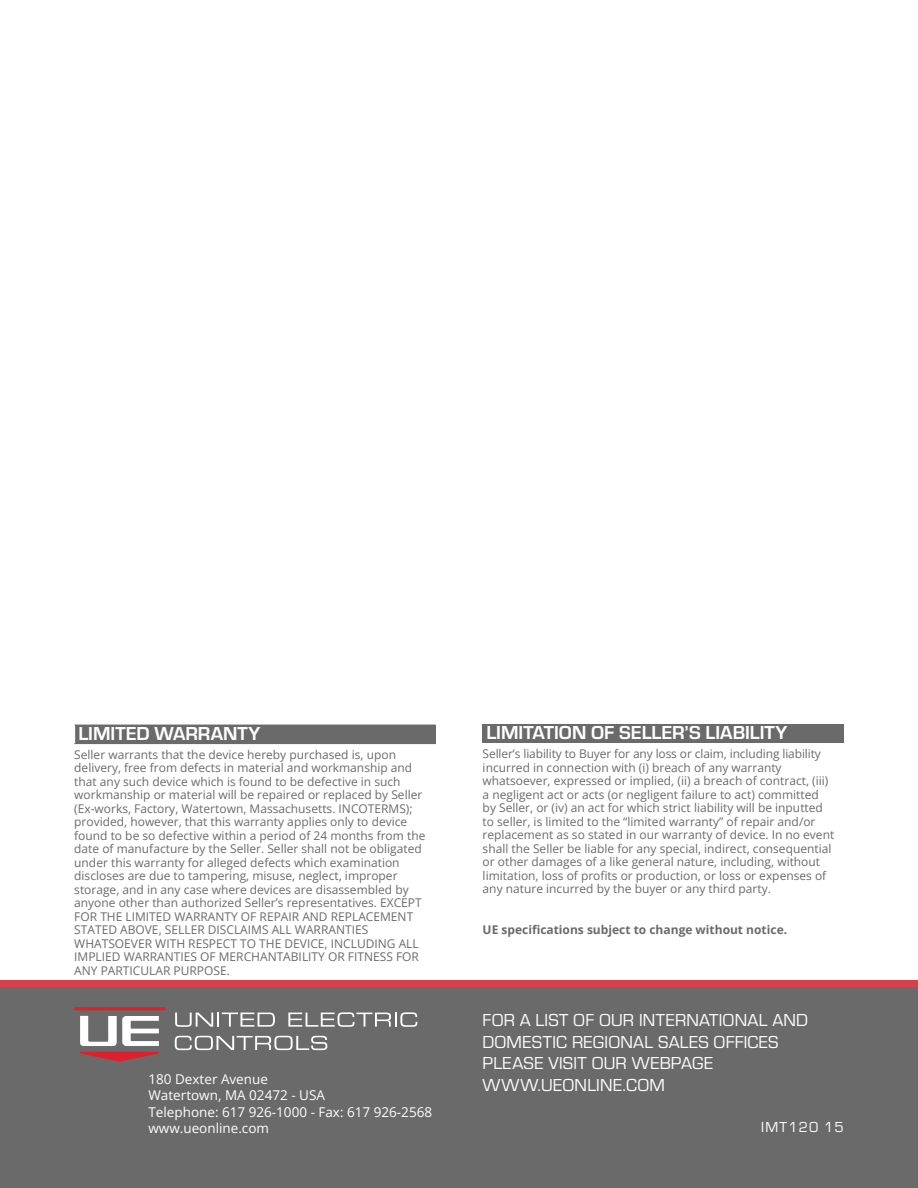
<style>
.page{position:relative;width:918px;height:1188px;background:#fff}
.page>*{position:absolute;margin:0;border:0;box-sizing:border-box;transform-origin:0 0}
.t1{font:700 19.5px "Eurostile";color:#fff}
.t2{font:18px/21.6px "Eurostile";letter-spacing:.01em;color:#fff}
.t3{font:15px "Eurostile";letter-spacing:.075em;color:#fff}
.t4{font:13.5px/16.2px "Open Sans";color:#fff}
.t5{font:12px/13.5px "Open Sans";color:#696a69}
</style>
<div class="page">
<div style="left:0;top:987px;width:918px;height:201px;background:#696a69"></div>
<div style="left:0;top:981px;width:918px;height:6px;background:#d83e4c"></div>
<hr style="left:74px;top:1007px;width:91px;height:3px;background:#e11e2c">
<svg style="left:80px;top:1052px;width:79px;height:10px"></svg>
<svg style="left:80px;top:1016px;width:79px;height:30px"></svg>
<svg style="left:175px;top:1013px;width:100px;height:14px"></svg>
<svg style="left:288px;top:1012px;width:129px;height:15px"></svg>
<svg style="left:175px;top:1036px;width:152px;height:14px"></svg>
<div style="left:75px;top:725px;width:360px;height:19px;background:#696a69"></div>
<hr style="left:74px;top:743px;width:361px;height:1px;background:#696a69">
<div style="left:483px;top:725px;width:361px;height:18px;background:#696a69"></div>
<h1 class="t1" style="left:79px;top:723px;width:183px">LIMITED WARRANTY</h1>
<p class="t5" style="left:74px;top:748px;width:353px">Seller warrants that the device hereby purchased is, upon delivery, free from defects in material and workmanship and that any such device which is found to be defective in such workmanship or material will be repaired or replaced by Seller (Ex-works, Factory, Watertown, Massachusetts. INCOTERMS); provided, however, that this warranty applies only to device found to be so defective within a period of 24 months from the date of manufacture by the Seller. Seller shall not be obligated under this warranty for alleged defects which examination discloses are due to tampering, misuse, neglect, improper storage, and in any case where devices are disassembled by anyone other than authorized Seller’s representatives. EXCEPT FOR THE LIMITED WARRANTY OF REPAIR AND REPLACEMENT STATED ABOVE, SELLER DISCLAIMS ALL WARRANTIES WHATSOEVER WITH RESPECT TO THE DEVICE, INCLUDING ALL IMPLIED WARRANTIES OF MERCHANTABILITY OR FITNESS FOR ANY PARTICULAR PURPOSE.</p>
<p class="t4" style="left:148px;top:1071px;width:285px">180 Dexter Avenue<br>Watertown, MA 02472 - USA<br>Telephone: 617 926-1000 - Fax: 617 926-2568 www.ueonline.com</p>
<h1 class="t1" style="left:487px;top:722px;width:302px">LIMITATION OF SELLER’S LIABILITY</h1>
<p class="t5" style="left:483px;top:747px;width:353px">Seller’s liability to Buyer for any loss or claim, including liability incurred in connection with (i) breach of any warranty whatsoever, expressed or implied, (ii) a breach of contract, (iii) a negligent act or acts (or negligent failure to act) committed by Seller, or (iv) an act for which strict liability will be inputted to seller, is limited to the “limited warranty” of repair and/or replacement as so stated in our warranty of device. In no event shall the Seller be liable for any special, indirect, consequential or other damages of a like general nature, including, without limitation, loss of profits or production, or loss or expenses of any nature incurred by the buyer or any third party.</p>
<p class="t5" style="left:483px;top:922px;width:306px">UE specifications subject to change without notice.</p>
<h2 class="t2" style="left:483px;top:1008px;width:327px">FOR A LIST OF OUR INTERNATIONAL AND<br>DOMESTIC REGIONAL SALES OFFICES<br>PLEASE VISIT OUR WEBPAGE<br>WWW.UEONLINE.COM</h2>
<p class="t3" style="left:761px;top:1116px;width:84px">IMT120 15</p>
</div>
